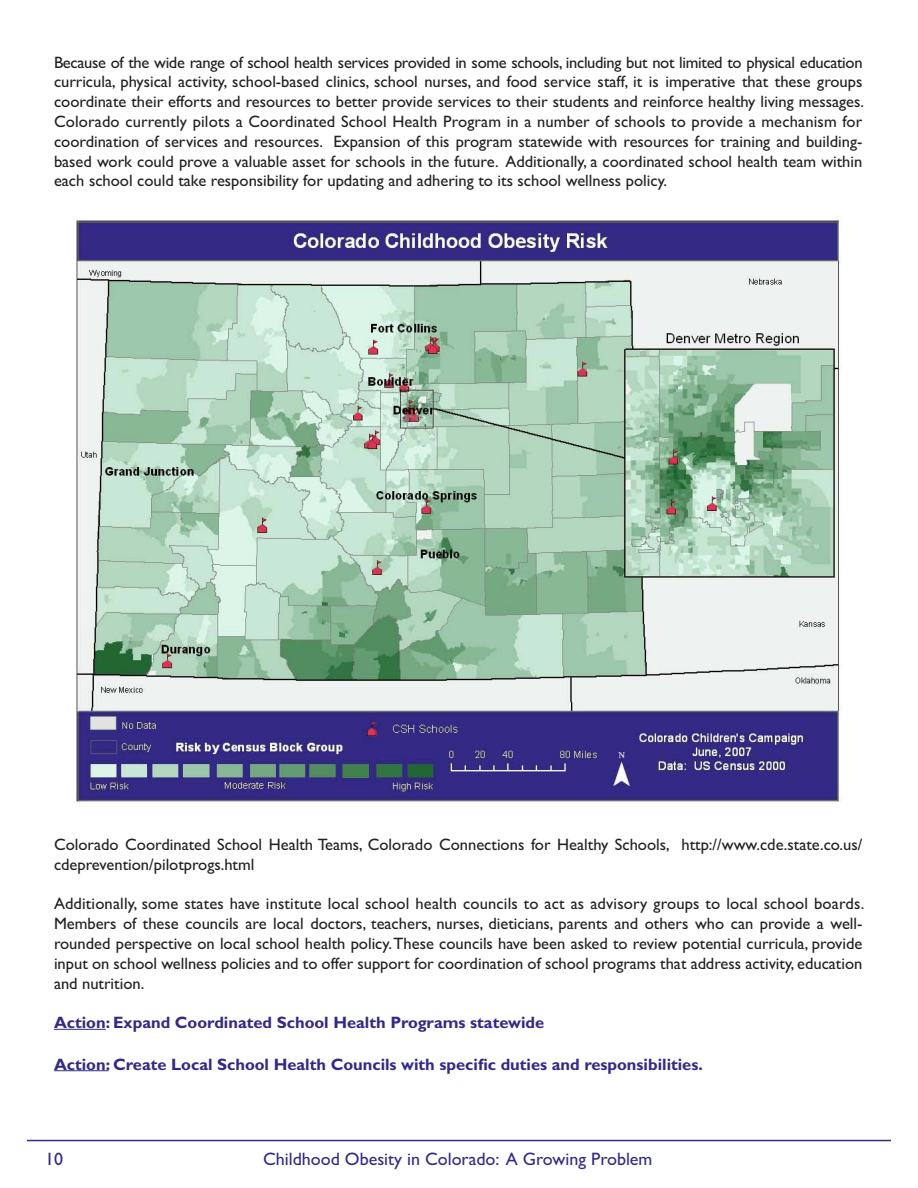
<style>
.page{position:relative;width:918px;height:1188px;background:#fff}
.page>*{position:absolute;margin:0;border:0;box-sizing:border-box;transform-origin:0 0}
.t1{font:18px "Gill Sans";color:#332a86}
.t2{font:16.5px/19.8px "Gill Sans";color:#231f20;text-align:justify}
.t3{font:700 16.5px "Gill Sans";color:#332a86}
</style>
<div class="page">
<hr style="left:27px;top:1140px;width:864px;height:1px;background:#332a86">
<hr style="left:54px;top:1029px;width:52px;height:1px;background:#332a86">
<hr style="left:54px;top:1070px;width:55px;height:1px;background:#332a86">
<img style="left:76px;top:219px;width:766px;height:586px">
<p class="t2" style="left:54px;top:54px;width:812px">Because of the wide range of school health services provided in some schools, including but not limited to physical education curricula, physical activity, school-based clinics, school nurses, and food service staff, it is imperative that these groups coordinate their efforts and resources to better provide services to their students and reinforce healthy living messages.<br>Colorado currently pilots a Coordinated School Health Program in a number of schools to provide a mechanism for coordination of services and resources. Expansion of this program statewide with resources for training and building&shy;based work could prove a valuable asset for schools in the future. Additionally, a coordinated school health team within each school could take responsibility for updating and adhering to its school wellness policy.</p>
<p class="t2" style="left:54px;top:836px;width:810px">Colorado Coordinated School Health Teams, Colorado Connections for Healthy Schools, http://www.cde.state.co.us/ cdeprevention/pilotprogs.html</p>
<p class="t2" style="left:54px;top:896px;width:812px">Additionally, some states have institute local school health councils to act as advisory groups to local school boards.<br>Members of these councils are local doctors, teachers, nurses, dieticians, parents and others who can provide a well&shy;rounded perspective on local school health policy. These councils have been asked to review potential curricula, provide input on school wellness policies and to offer support for coordination of school programs that address activity, education and nutrition.</p>
<p class="t3" style="left:54px;top:1017px;width:492px">Action: Expand Coordinated School Health Programs statewide</p>
<p class="t3" style="left:54px;top:1058px;width:650px">Action: Create Local School Health Councils with specific duties and responsibilities.</p>
<p class="t1" style="left:45px;top:1153px;width:19px">10</p>
<p class="t1" style="left:263px;top:1153px;width:391px">Childhood Obesity in Colorado: A Growing Problem</p>
</div>
